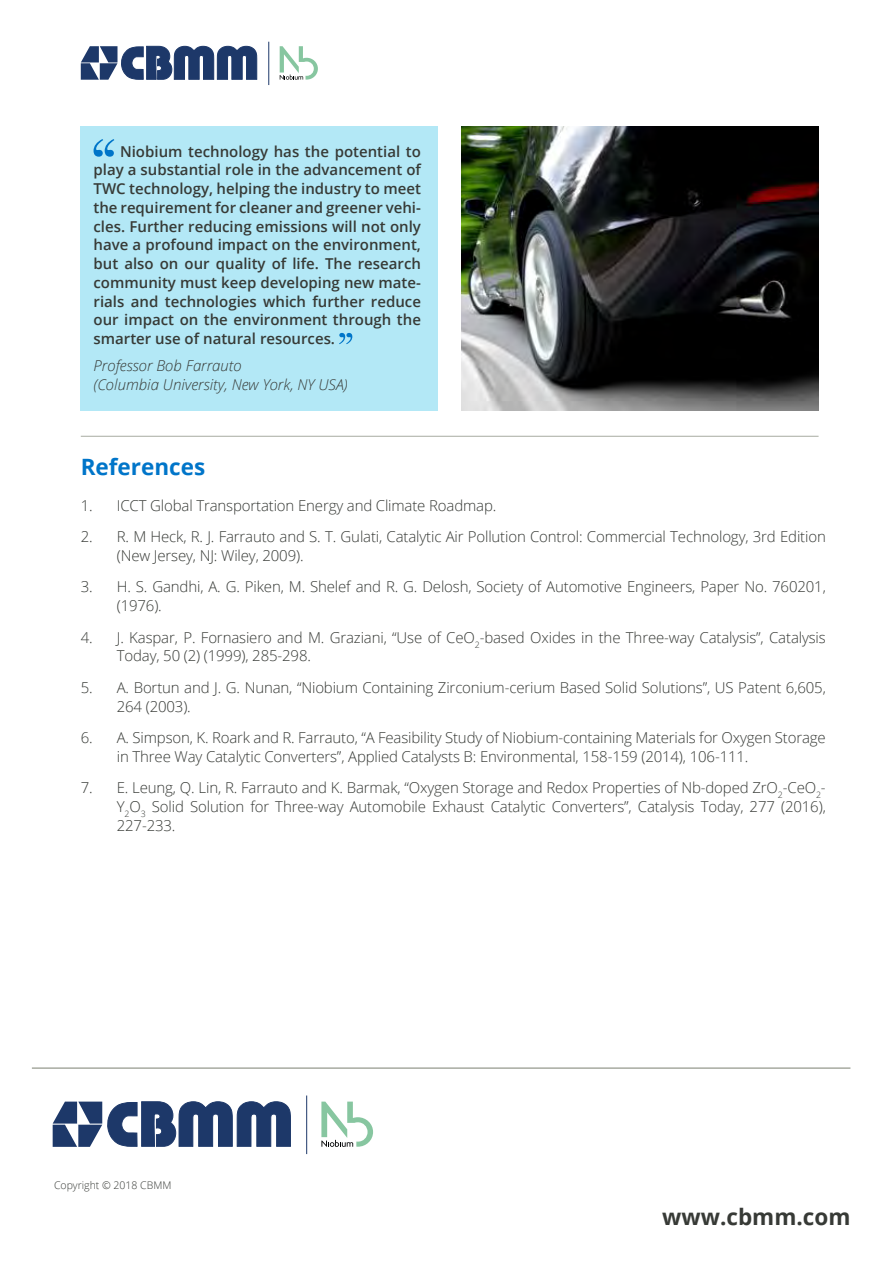
<style>
.page{position:relative;width:893px;height:1263px;background:#fff}
.page>*{position:absolute;margin:0;border:0;box-sizing:border-box;transform-origin:0 0}
.t1{font:700 22.5px "Open Sans";color:#373a36}
.t2{font:700 22.5px "Open Sans";color:#0075c9}
.t3{font:300 15px/18.8px "Open Sans";letter-spacing:-.01em;color:#373a36}
.t4{font:600 15px/18.8px "Open Sans";color:#373a36;text-align:justify}
.t5{font:italic 300 15px/18.8px "Open Sans";color:#373a36}
.t6{font:300 10.5px "Open Sans";color:#373a36}
</style>
<div class="page">
<svg style="left:280px;top:46px;width:38px;height:34px"></svg>
<svg style="left:81px;top:46px;width:176px;height:34px"></svg>
<hr style="left:268px;top:42px;width:1px;height:43px;background:#1d3869">
<div style="left:81px;top:126px;width:357px;height:284px;background:#b3e8f6"></div>
<svg style="left:94px;top:139px;width:20px;height:18px"></svg>
<svg style="left:339px;top:333px;width:13px;height:11px"></svg>
<hr style="left:81px;top:436px;width:738px;height:1px;background:#a7aba1">
<hr style="left:32px;top:1067px;width:818px;height:2px;background:#a7aba1">
<svg style="left:321px;top:1101px;width:52px;height:46px"></svg>
<svg style="left:53px;top:1101px;width:238px;height:46px"></svg>
<hr style="left:306px;top:1095px;width:1px;height:59px;background:#1d3869">
<img style="left:461px;top:126px;width:358px;height:284px">
<p class="t4" style="left:94px;top:142px;width:329px;text-indent:27px">Niobium technology has the potential to play a substantial role in the advancement of TWC technology, helping the industry to meet the requirement for cleaner and greener vehi&shy;cles. Further reducing emissions will not only have a profound impact on the environment, but also on our quality of life. The research community must keep developing new mate&shy;rials and technologies which further reduce our impact on the environment through the smarter use of natural resources.</p>
<p class="t5" style="left:94px;top:356px;width:256px">Professor Bob Farrauto<br>(Columbia University, New York, NY USA)</p>
<h1 class="t2" style="left:81px;top:451px;width:126px">References</h1>
<p class="t3" style="left:81px;top:495px;width:417px">1. ICCT Global Transportation Energy and Climate Roadmap.</p>
<p class="t3" style="left:117px;top:527px;width:710px;text-indent:-36px">2. R. M Heck, R. J. Farrauto and S. T. Gulati, Catalytic Air Pollution Control: Commercial Technology, 3rd Edition (New Jersey, NJ: Wiley, 2009).</p>
<p class="t3" style="left:117px;top:577px;width:711px;text-indent:-36px">3. H. S. Gandhi, A. G. Piken, M. Shelef and R. G. Delosh, Society of Automotive Engineers, Paper No. 760201, (1976).</p>
<p class="t3" style="left:117px;top:627px;width:710px;text-indent:-36px">4. J. Kaspar, P. Fornasiero and M. Graziani, “Use of CeO<sub>2</sub>-based Oxides in the Three-way Catalysis”, Catalysis<br>Today, 50 (2) (1999), 285-298.</p>
<p class="t3" style="left:117px;top:677px;width:711px;text-indent:-36px">5. A. Bortun and J. G. Nunan, “Niobium Containing Zirconium-cerium Based Solid Solutions”, US Patent 6,605,<br>264 (2003).</p>
<p class="t3" style="left:117px;top:728px;width:711px;text-indent:-36px">6. A. Simpson, K. Roark and R. Farrauto, “A Feasibility Study of Niobium-containing Materials for Oxygen Storage in Three Way Catalytic Converters”, Applied Catalysts B: Environmental, 158-159 (2014), 106-111.</p>
<p class="t3" style="left:117px;top:778px;width:711px;text-align:justify;text-indent:-36px">7. E. Leung, Q. Lin, R. Farrauto and K. Barmak, “Oxygen Storage and Redox Properties of Nb-doped ZrO<sub>2</sub>-CeO<sub>2</sub>- Y<sub>2</sub>O<sub>3</sub> Solid Solution for Three-way Automobile Exhaust Catalytic Converters”, Catalysis Today, 277 (2016), 227-233.</p>
<p class="t6" style="left:54px;top:1178px;width:119px">Copyright © 2018 CBMM</p>
<h1 class="t1" style="left:662px;top:1200px;width:190px">www.cbmm.com</h1>
</div>
